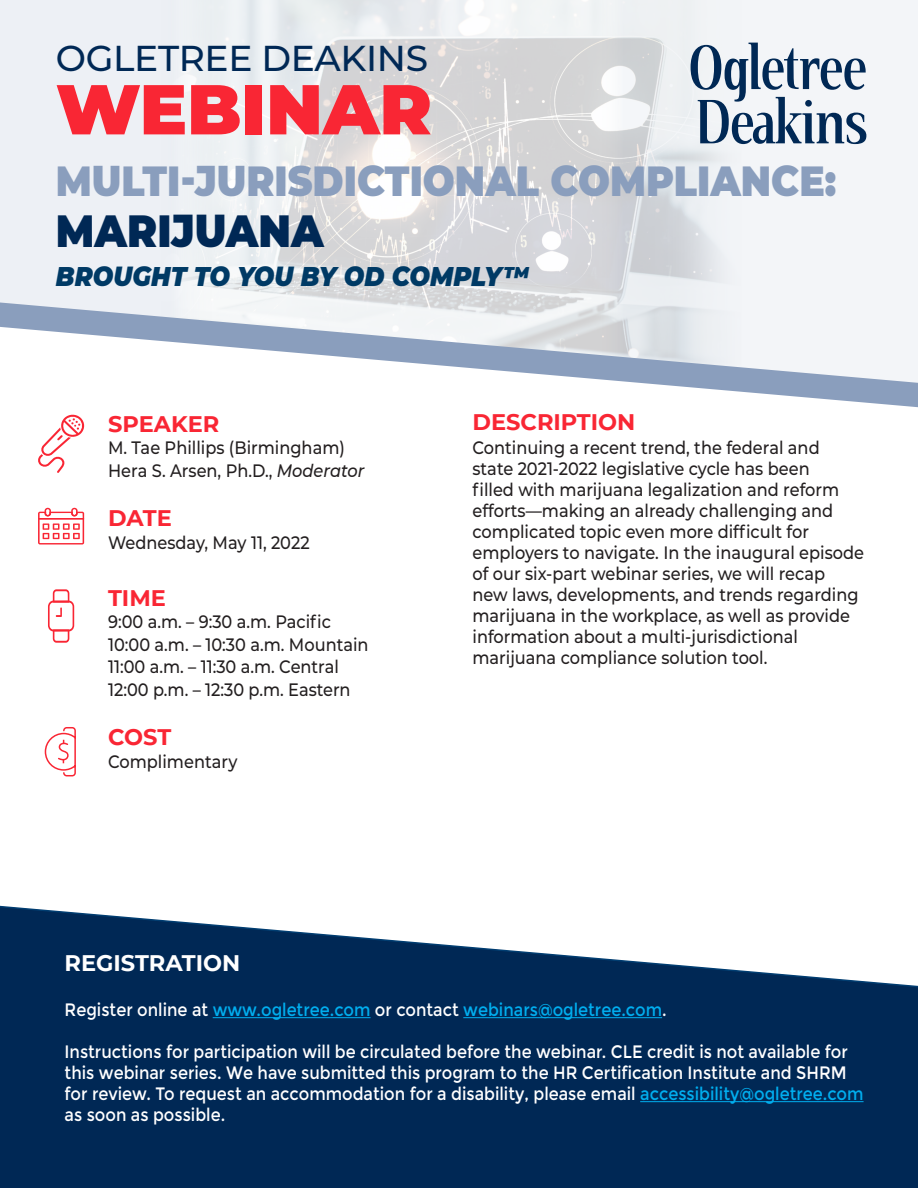
<style>
.page{position:relative;width:918px;height:1188px;background:#fff}
.page>*{position:absolute;margin:0;border:0;box-sizing:border-box;transform-origin:0 0}
.t1{font:900 70.35px "Montserrat";color:#f92634}
.t2{font:900 45px "Montserrat";color:#002855;scale:.9 1}
.t3{font:900 42px "Montserrat";color:#8a9ebd;scale:.9 1}
.t4{font:500 36px "Montserrat";letter-spacing:-.01em;color:#002855}
.t5{font:italic 900 27px "Montserrat";color:#003a65;scale:.9 1}
.t6{font:700 22.5px "Montserrat";color:#f92634}
.t7{font:700 22.5px "Montserrat";color:#fff}
.t8{font:500 18px/21px "Montserrat";color:#231f20;scale:.9 1}
.t9{font:18px/21px "Montserrat";color:#fff;scale:.9 1}
.t10{font:18px "Montserrat";color:#00aeef;scale:.9 1}
.s1{font-style:italic}
.s2{color:#fff}
.s3{color:#00aeef}
</style>
<div class="page">
<div style="left:0;top:0;width:132px;height:303px;background:#edf0f5"></div>
<div style="left:742px;top:0;width:176px;height:303px;background:#f3f5f8"></div>
<img style="left:132px;top:0;width:610px;height:303px">
<svg style="left:0;top:905px;width:918px;height:283px;background:#24476d"></svg>
<svg style="left:691px;top:43px;width:175px;height:101px"></svg>
<div style="left:805px;top:100px;width:7px;height:7px;background:#002855;border-radius:50%"></div>
<hr style="left:213px;top:1017px;width:158px;height:1px;background:#00aeef">
<hr style="left:463px;top:1017px;width:199px;height:1px;background:#00aeef">
<hr style="left:640px;top:1101px;width:224px;height:1px;background:#00aeef">
<svg style="left:0;top:303px;width:918px;height:104px"></svg>
<svg style="left:44px;top:727px;width:32px;height:50px"></svg>
<svg style="left:38px;top:508px;width:46px;height:36px"></svg>
<svg style="left:48px;top:589px;width:26px;height:54px"></svg>
<svg style="left:38px;top:414px;width:47px;height:59px"></svg>
<p class="t4" style="left:56px;top:33px;width:374px">OGLETREE DEAKINS</p>
<p class="t1" style="left:56px;top:57px;width:378px">WEBINAR</p>
<p class="t3" style="left:56px;top:150px;width:869px">MULTI-JURISDICTIONAL COMPLIANCE:</p>
<p class="t2" style="left:56px;top:197px;width:299px">MARIJUANA</p>
<p class="t5" style="left:56px;top:256px;width:527px">BROUGHT TO YOU BY OD COMPLY™</p>
<p class="t6" style="left:108px;top:408px;width:113px">SPEAKER</p>
<p class="t8" style="left:108px;top:437px;width:265px">M. Tae Phillips (Birmingham)</p>
<p class="t8" style="left:108px;top:459px;width:286px">Hera S. Arsen, Ph.D., <span class="s1">Moderator</span></p>
<p class="t6" style="left:108px;top:502px;width:65px">DATE</p>
<p class="t8" style="left:108px;top:531px;width:225px">Wednesday, May 11, 2022</p>
<p class="t6" style="left:108px;top:582px;width:59px">TIME</p>
<p class="t8" style="left:108px;top:611px;width:249px">9:00 a.m. – 9:30 a.m. Pacific</p>
<p class="t8" style="left:108px;top:633px;width:291px">10:00 a.m. – 10:30 a.m. Mountain</p>
<p class="t8" style="left:108px;top:656px;width:258px">11:00 a.m. – 11:30 a.m. Central</p>
<p class="t8" style="left:108px;top:678px;width:271px">12:00 p.m. – 12:30 p.m. Eastern</p>
<p class="t6" style="left:108px;top:721px;width:65px">COST</p>
<p class="t8" style="left:108px;top:750px;width:145px">Complimentary</p>
<p class="t6" style="left:472px;top:406px;width:164px">DESCRIPTION</p>
<p class="t8" style="left:472px;top:436px;width:437px">Continuing a recent trend, the federal and state 2021-2022 legislative cycle has been<br>filled with marijuana legalization and reform efforts—making an already challenging and complicated topic even more difficult for employers to navigate. In the inaugural episode of our six-part webinar series, we will recap new laws, developments, and trends regarding marijuana in the workplace, as well as provide information about a multi-jurisdictional marijuana compliance solution tool.</p>
<p class="t7" style="left:65px;top:947px;width:177px">REGISTRATION</p>
<p class="t10" style="left:65px;top:1000px;width:670px"><span class="s2">Register online at</span> www.ogletree.com <span class="s2">or contact</span> webinars@ogletree.com<span class="s2">.</span></p>
<p class="t9" style="left:65px;top:1042px;width:889px">Instructions for participation will be circulated before the webinar. CLE credit is not available for this webinar series. We have submitted this program to the HR Certification Institute and SHRM for review. To request an accommodation for a disability, please email <span class="s3">accessibility@ogletree.com </span>as soon as possible.</p>
</div>
